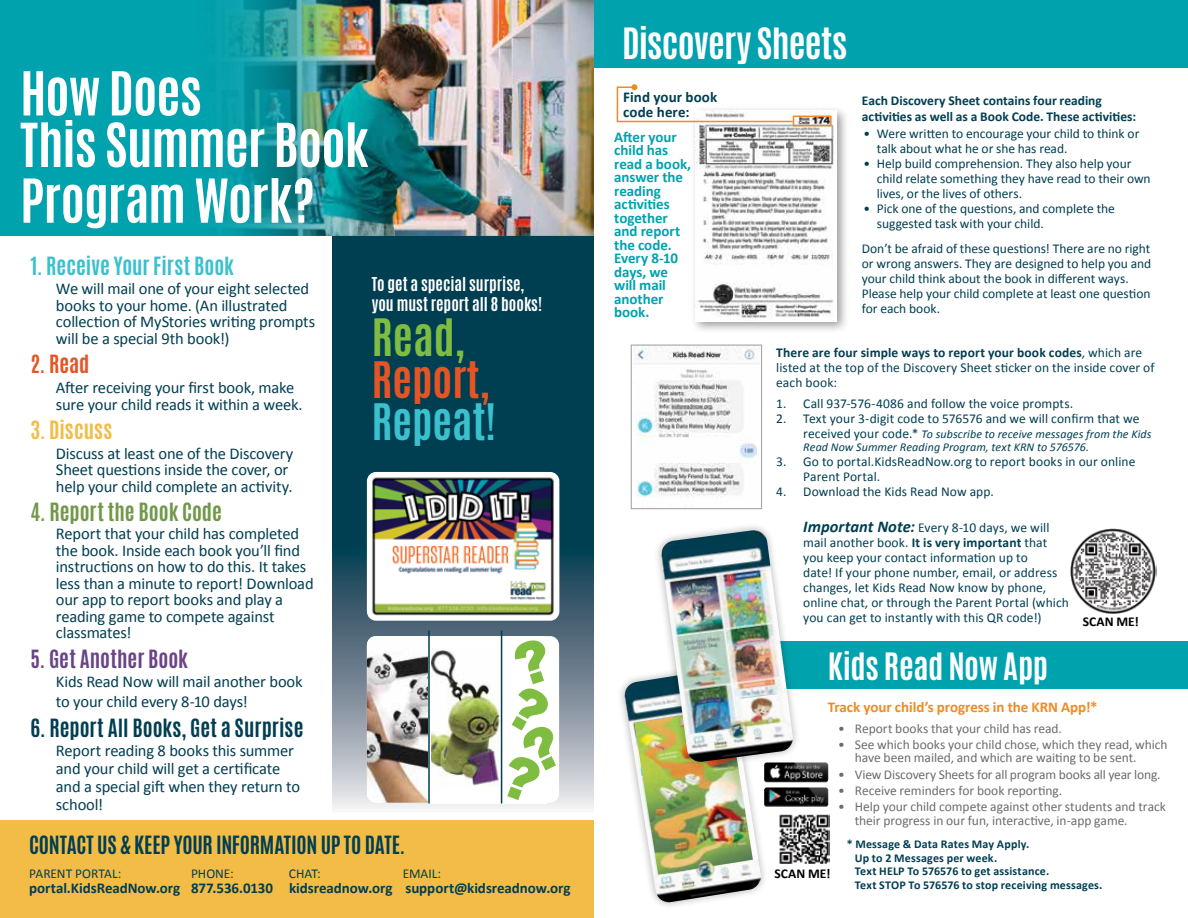
<style>
.page{position:relative;width:1188px;height:918px;background:#fff}
.page>*{position:absolute;margin:0;border:0;box-sizing:border-box;transform-origin:0 0}
.t1{font:700 51.45px/51.4px "Antonio";letter-spacing:-.02em;color:#fff}
.t2{font:700 43.05px "Antonio";color:#7fbc42}
.t3{font:700 42px "Antonio";color:#e45525}
.t4{font:700 42px "Antonio";color:#3ac1cd}
.t5{font:700 36px "Antonio";letter-spacing:-.02em;color:#fff}
.t6{font:700 31.5px "Antonio";letter-spacing:-.015em;color:#fff}
.t7{font:700 21px "Antonio";letter-spacing:-.005em;color:#003e52}
.t8{font:700 21px "Antonio";color:#3ac1cd}
.t9{font:700 21px "Antonio";color:#71984a}
.t10{font:700 21px "Antonio";color:#6b4487}
.t11{font:700 21px "Antonio";color:#f3bc47}
.t12{font:700 21px "Antonio";color:#e45525}
.t13{font:16.5px/16.5px "Calibri";letter-spacing:-.01em;color:#003e52}
.t14{font:700 15.9px/19px "Antonio";color:#fff}
.t15{font:700 15px/13.5px "Calibri";letter-spacing:-.005em;color:#00a2ae}
.t16{font:700 15px/15px "Calibri";letter-spacing:-.005em;color:#003e52}
.t17{font:700 15px "Calibri";letter-spacing:-.005em;color:#ef8b22}
.t18{font:13.5px/15px "Calibri";color:#003e52}
.t19{font:13.5px/13.5px "Calibri";letter-spacing:-.005em;color:#6b6c6f}
.t20{font:700 13.5px/16.2px "Calibri";color:#003e52}
.t21{font:700 13.5px "Calibri";color:#000}
.t22{font:700 12px/13.5px "Calibri";letter-spacing:.015em;color:#003e52}
.t23{font:italic 12px/13.5px "Calibri";letter-spacing:.005em;color:#003e52}
.s1{font-weight:700}
.s2{font-style:normal;font-size:13.5px}
.s3{font-weight:700;font-style:italic;font-size:16.5px}
</style>
<div class="page">
<svg style="left:332px;top:235px;width:262px;height:574px;background:#1f5264"></svg>
<div style="left:0;top:820px;width:594px;height:98px;background:#f3bc47"></div>
<div style="left:586px;top:0;width:602px;height:68px;background:#00a2ae"></div>
<div style="left:690px;top:105px;width:160px;height:229px;background:#000;opacity:.4"></div>
<img style="left:695px;top:110px;width:142px;height:211px">
<div style="left:0;top:0;width:594px;height:235px;background:#00a2ae"></div>
<img style="left:225px;top:0;width:368px;height:235px">
<div style="left:793px;top:116px;width:39px;height:10px;border:2px solid #ef8b22"></div>
<svg style="left:616px;top:84px;width:178px;height:39px"></svg>
<img style="left:634px;top:347px;width:125px;height:160px">
<div style="left:631px;top:345px;width:131px;height:164px;border:1px solid #a2a4a7"></div>
<img style="left:636px;top:379px;width:121px;height:125px">
<div style="left:734px;top:641px;width:454px;height:47px;background:#00a2ae"></div>
<img style="left:769px;top:762px;width:59px;height:20px">
<img style="left:769px;top:787px;width:59px;height:20px">
<div style="left:617px;top:661px;width:152px;height:249px;background:#000;opacity:.3"></div>
<img style="left:624px;top:669px;width:138px;height:234px">
<img style="left:634px;top:708px;width:119px;height:167px">
<div style="left:654px;top:523px;width:147px;height:247px;background:#000;opacity:.3"></div>
<img style="left:661px;top:530px;width:133px;height:233px">
<img style="left:779px;top:814px;width:50px;height:50px">
<img style="left:367px;top:472px;width:192px;height:149px">
<img style="left:367px;top:636px;width:177px;height:167px">
<div style="left:428px;top:637px;width:119px;height:167px;background:#fff"></div>
<img style="left:432px;top:648px;width:69px;height:138px">
<hr style="left:428px;top:631px;width:2px;height:173px;background:#003e52">
<hr style="left:501px;top:631px;width:1px;height:173px;background:#003e52">
<svg style="left:507px;top:640px;width:49px;height:160px"></svg>
<img style="left:1070px;top:528px;width:86px;height:86px">
<h1 class="t1" style="left:20px;top:68px;width:349px">How Does<br>This Summer Book</h1>
<h1 class="t1" style="left:20px;top:176px;width:296px">Program Work?</h1>
<h3 class="t8" style="left:30px;top:250px;width:205px">1. Receive Your First Book</h3>
<p class="t13" style="left:56px;top:280px;width:261px">We will mail one of your eight selected books to your home. (An illustrated collection of MyStories writing prompts will be a special 9th book!)</p>
<h3 class="t12" style="left:30px;top:348px;width:61px">2. Read</h3>
<p class="t13" style="left:56px;top:379px;width:248px">After receiving your first book, make sure your child reads it within a week.</p>
<h3 class="t11" style="left:30px;top:414px;width:83px">3. Discuss</h3>
<p class="t13" style="left:56px;top:444px;width:239px">Discuss at least one of the Discovery<br>Sheet questions inside the cover, or help your child complete an activity.</p>
<h3 class="t9" style="left:30px;top:496px;width:193px">4. Report the Book Code</h3>
<p class="t13" style="left:56px;top:525px;width:259px">Report that your child has completed the book. Inside each book you’ll find instructions on how to do this. It takes less than a minute to report! Download our app to report books and play a reading game to compete against classmates!</p>
<h3 class="t10" style="left:30px;top:643px;width:159px">5. Get Another Book</h3>
<p class="t13" style="left:56px;top:671px;width:248px;line-height:19.8px">Kids Read Now will mail another book to your child every 8-10 days!</p>
<h3 class="t7" style="left:30px;top:712px;width:275px">6. Report All Books, Get a Surprise</h3>
<p class="t13" style="left:56px;top:741px;width:246px;line-height:18px">Report reading 8 books this summer and your child will get a certificate and a special gift when they return to school!</p>
<p class="t14" style="left:372px;top:275px;width:172px">To get a special surprise, you must report all 8 books!</p>
<h2 class="t2" style="left:372px;top:305px;width:95px">Read,</h2>
<h3 class="t3" style="left:372px;top:348px;width:120px">Report,</h3>
<h3 class="t4" style="left:372px;top:390px;width:126px">Repeat!</h3>
<h3 class="t7" style="left:29px;top:829px;width:378px">CONTACT US &amp; KEEP YOUR INFORMATION UP TO DATE.</h3>
<p class="t18" style="left:29px;top:865px;width:94px">PARENT PORTAL:</p>
<p class="t18" style="left:191px;top:865px;width:44px">PHONE:</p>
<p class="t18" style="left:289px;top:865px;width:33px">CHAT:</p>
<p class="t18" style="left:403px;top:865px;width:40px">EMAIL:</p>
<p class="t16" style="left:29px;top:880px;width:543px">portal.KidsReadNow.org 877.536.0130 kidsreadnow.org support@kidsreadnow.org</p>
<h3 class="t5" style="left:622px;top:16px;width:227px">Discovery Sheets</h3>
<p class="t16" style="left:623px;top:89px;width:96px">Find your book code here:</p>
<p class="t15" style="left:614px;top:129px;width:78px">After your child has read a book, answer the reading activities together and report the code.<br>Every 8-10 days, we will mail another book.</p>
<p class="t20" style="left:862px;top:92px;width:276px">Each Discovery Sheet contains four reading activities as well as a Book Code. These activities:</p>
<p class="t18" style="left:877px;top:125px;width:264px;text-indent:-14px">• Were written to encourage your child to think or talk about what he or she has read.</p>
<p class="t18" style="left:877px;top:155px;width:275px;text-indent:-14px">• Help build comprehension. They also help your child relate something they have read to their own lives, or the lives of others.</p>
<p class="t18" style="left:877px;top:200px;width:240px;text-indent:-14px">• Pick one of the questions, and complete the suggested task with your child.</p>
<p class="t18" style="left:862px;top:240px;width:291px">Don’t be afraid of these questions! There are no right or wrong answers. They are designed to help you and your child think about the book in different ways.<br>Please help your child complete at least one question for each book.</p>
<p class="t18" style="left:776px;top:344px;width:380px"><span class="s1">There are four simple ways to report your book codes</span>, which are listed at the top of the Discovery Sheet sticker on the inside cover of each book:</p>
<p class="t18" style="left:776px;top:395px;width:299px">1. Call 937-576-4086 and follow the voice prompts.</p>
<p class="t18" style="left:776px;top:410px;width:365px">2. Text your 3-digit code to 576576 and we will confirm that we</p>
<p class="t23" style="left:803px;top:427px;width:350px"><span class="s2">received your code.*</span> To subscribe to receive messages from the Kids<br>Read Now Summer Reading Program, text KRN to 576576.</p>
<p class="t18" style="left:803px;top:454px;width:334px;text-indent:-27px">3. Go to portal.KidsReadNow.org to report books in our online<br>Parent Portal.</p>
<p class="t18" style="left:776px;top:484px;width:219px">4. Download the Kids Read Now app.</p>
<p class="t18" style="left:803px;top:520px;width:267px"><span class="s3">Important Note:</span> Every 8-10 days, we will mail another book. <span class="s1">It is very important</span> that you keep your contact information up to<br>date! If your phone number, email, or address changes, let Kids Read Now know by phone, online chat, or through the Parent Portal (which you can get to instantly with this QR code!)</p>
<p class="t21" style="left:1083px;top:613px;width:58px">SCAN ME!</p>
<h3 class="t6" style="left:828px;top:643px;width:222px">Kids Read Now App</h3>
<p class="t17" style="left:828px;top:697px;width:271px">Track your child’s progress in the KRN App!*</p>
<p class="t19" style="left:838px;top:721px;width:225px">• Report books that your child has read.</p>
<p class="t19" style="left:855px;top:737px;width:314px;text-indent:-16px">• See which books your child chose, which they read, which have been mailed, and which are waiting to be sent.</p>
<p class="t19" style="left:838px;top:767px;width:324px">• View Discovery Sheets for all program books all year long.</p>
<p class="t19" style="left:838px;top:783px;width:225px">• Receive reminders for book reporting.</p>
<p class="t19" style="left:855px;top:799px;width:313px;text-indent:-16px">• Help your child compete against other students and track their progress in our fun, interactive, in-app game.</p>
<p class="t22" style="left:855px;top:837px;width:249px;text-indent:-8px">* Message &amp; Data Rates May Apply.<br>Up to 2 Messages per week.<br>Text HELP To 576576 to get assistance.<br>Text STOP To 576576 to stop receiving messages.</p>
<p class="t21" style="left:774px;top:865px;width:58px">SCAN ME!</p>
</div>
